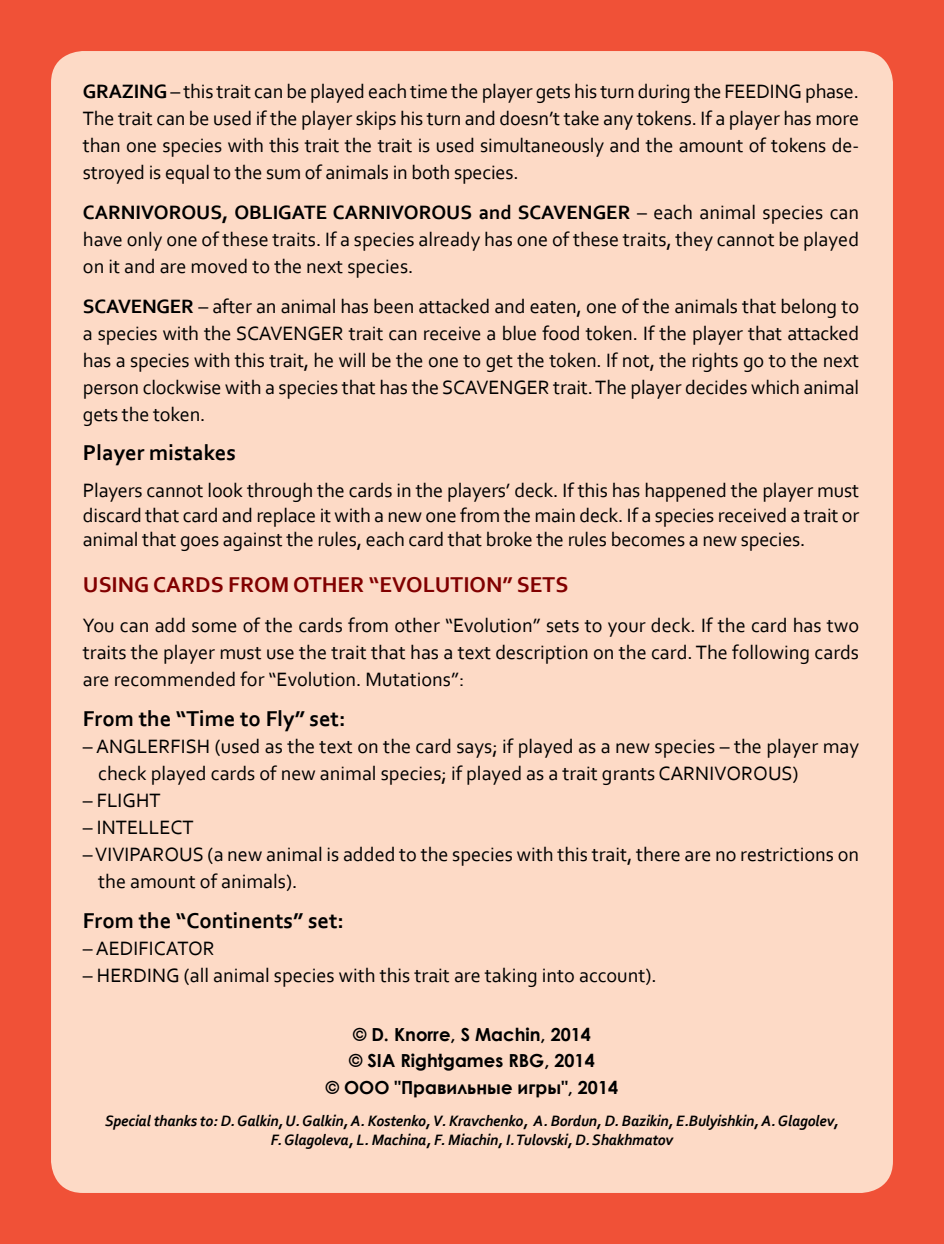
<style>
.page{position:relative;width:944px;height:1244px;background:#f05137}
.page>*{position:absolute;margin:0;border:0;box-sizing:border-box;transform-origin:0 0}
.t1{font:700 22.5px "Corbel";color:#000}
.t2{font:700 22.5px "Corbel";color:#810000}
.t3{font:20.25px/27px "Corbel";color:#000;text-align:justify}
.t4{font:700 18px/26.8px "Century Gothic";color:#000;text-align:center}
.t5{font:italic 700 15.75px/18.9px "Corbel";letter-spacing:-.01em;color:#000;text-align:center}
.s1{font-weight:700}
</style>
<div class="page">
<div style="left:51px;top:51px;width:842px;height:1142px;background:#fddac6;border-radius:32px"></div>
<p class="t3" style="left:83px;top:77px;width:778px"><span class="s1">GRAZING</span> – this trait can be played each time the player gets his turn during the FEEDING phase.<br>The trait can be used if the player skips his turn and doesn’t take any tokens. If a player has more than one species with this trait the trait is used simultaneously and the amount of tokens de&shy;stroyed is equal to the sum of animals in both species.</p>
<p class="t3" style="left:83px;top:198px;width:778px"><span class="s1">CARNIVOROUS, OBLIGATE CARNIVOROUS and SCAVENGER</span> – each animal species can have only one of these traits. If a species already has one of these traits, they cannot be played on it and are moved to the next species.</p>
<p class="t3" style="left:83px;top:292px;width:778px"><span class="s1">SCAVENGER</span> – after an animal has been attacked and eaten, one of the animals that belong to a species with the SCAVENGER trait can receive a blue food token. If the player that attacked has a species with this trait, he will be the one to get the token. If not, the rights go to the next person clockwise with a species that has the SCAVENGER trait. The player decides which animal gets the token.</p>
<p class="t1" style="left:83px;top:439px;width:155px">Player mistakes</p>
<p class="t3" style="left:83px;top:478px;width:778px;line-height:24.3px">Players cannot look through the cards in the players’ deck. If this has happened the player must discard that card and replace it with a new one from the main deck. If a species received a trait or animal that goes against the rules, each card that broke the rules becomes a new species.</p>
<p class="t2" style="left:83px;top:571px;width:487px">USING CARDS FROM OTHER “EVOLUTION” SETS</p>
<p class="t3" style="left:83px;top:611px;width:778px">You can add some of the cards from other “Evolution” sets to your deck. If the card has two traits the player must use the trait that has a text description on the card. The following cards are recommended for “Evolution. Mutations”:</p>
<p class="t1" style="left:83px;top:704px;width:264px">From the “Time to Fly” set:</p>
<p class="t3" style="left:98px;top:732px;width:762px;text-indent:-15px">– ANGLERFISH (used as the text on the card says; if played as a new species – the player may check played cards of new animal species; if played as a trait grants CARNIVOROUS)</p>
<p class="t3" style="left:83px;top:786px;width:79px">– FLIGHT</p>
<p class="t3" style="left:83px;top:813px;width:112px">– INTELLECT</p>
<p class="t3" style="left:98px;top:840px;width:762px;text-indent:-15px">– VIVIPAROUS (a new animal is added to the species with this trait, there are no restrictions on the amount of animals).</p>
<p class="t1" style="left:83px;top:906px;width:263px">From the “Continents” set:</p>
<p class="t3" style="left:83px;top:934px;width:134px">– AEDIFICATOR</p>
<p class="t3" style="left:83px;top:961px;width:575px">– HERDING (all animal species with this trait are taking into account).</p>
<p class="t4" style="left:326px;top:1020px;width:294px">© D. Knorre, S Machin, 2014<br>© SIA Rightgames RBG, 2014<br>© ООО "Правильные игры", 2014</p>
<p class="t5" style="left:105px;top:1110px;width:735px">Special thanks to: D. Galkin, U. Galkin, A. Kostenko, V. Kravchenko, A. Bordun, D. Bazikin, E.Bulyishkin, A. Glagolev,<br>F. Glagoleva, L. Machina, F. Miachin, I. Tulovski, D. Shakhmatov</p>
</div>
